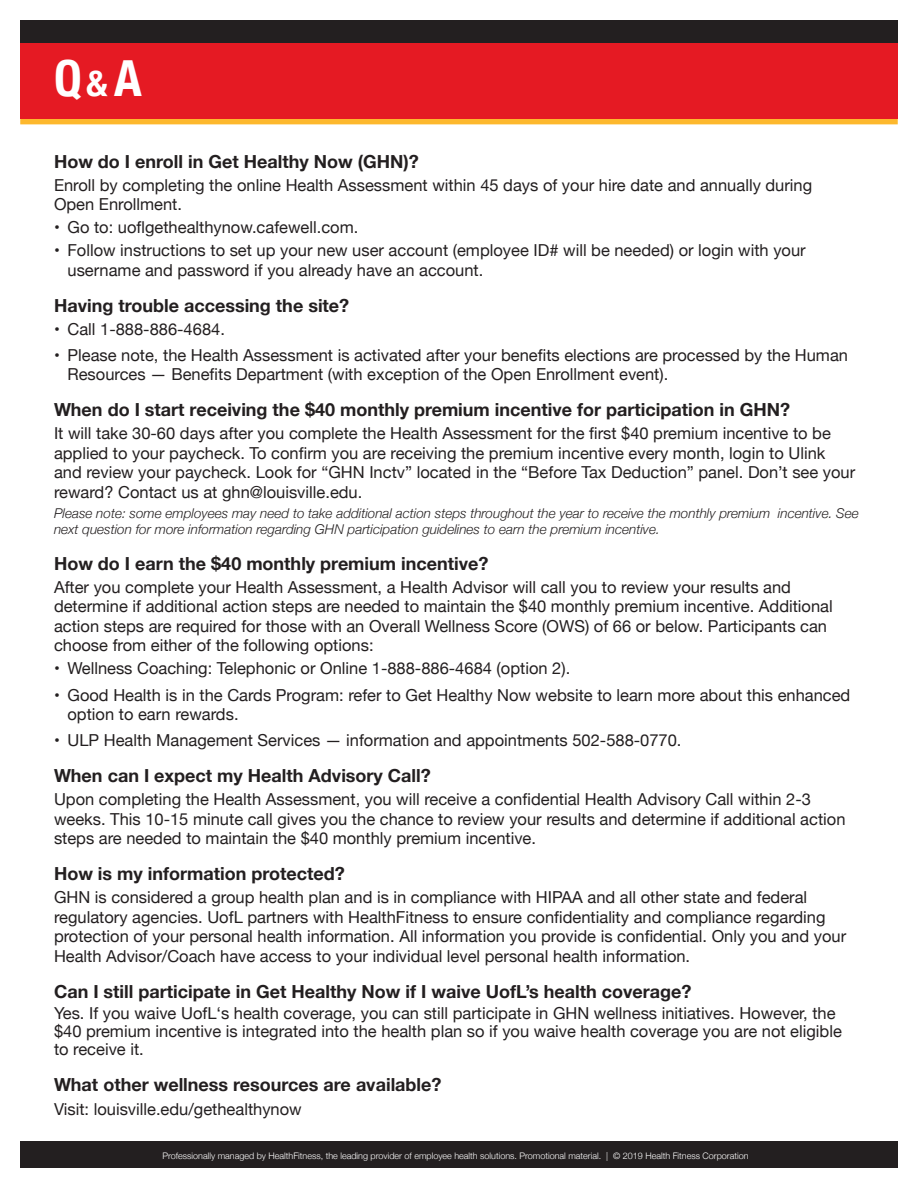
<style>
.page{position:relative;width:918px;height:1188px;background:#fff}
.page>*{position:absolute;margin:0;border:0;box-sizing:border-box;transform-origin:0 0}
.t1{font:700 condensed 49.8px "Helvetica Neue";color:#fff}
.t2{font:700 18px "Helvetica Neue";color:#231f20}
.t3{font:16.5px/19.5px "Helvetica Neue";color:#231f20}
.t4{font:italic 300 13.5px/16.5px "Helvetica Neue";color:#231f20}
.t5{font:300 9px "Helvetica Neue";color:#fff}
.s1{font-size:35.55px}
</style>
<div class="page">
<div style="left:20px;top:1141px;width:878px;height:27px;background:#231f20"></div>
<div style="left:20px;top:118px;width:878px;height:6px;background:#fdb82d"></div>
<div style="left:20px;top:38px;width:878px;height:81px;background:#e51a23"></div>
<div style="left:20px;top:20px;width:878px;height:23px;background:#231f20"></div>
<p class="t1" style="left:54px;top:37px;width:89px">Q<span class="s1">&amp;</span>A</p>
<p class="t2" style="left:54px;top:148px;width:366px">How do I enroll in Get Healthy Now (GHN)?</p>
<p class="t3" style="left:54px;top:176px;width:760px">Enroll by completing the online Health Assessment within 45 days of your hire date and annually during<br>Open Enrollment.</p>
<p class="t3" style="left:54px;top:219px;width:306px">• Go to: uoflgethealthynow.cafewell.com.</p>
<p class="t3" style="left:68px;top:242px;width:740px;text-indent:-14px">• Follow instructions to set up your new user account (employee ID# will be needed) or login with your username and password if you already have an account.</p>
<p class="t2" style="left:54px;top:291px;width:297px">Having trouble accessing the site?</p>
<p class="t3" style="left:54px;top:320px;width:172px">• Call 1-888-886-4684.</p>
<p class="t3" style="left:68px;top:346px;width:782px;text-indent:-14px">• Please note, the Health Assessment is activated after your benefits elections are processed by the Human<br>Resources — Benefits Department (with exception of the Open Enrollment event).</p>
<p class="t2" style="left:54px;top:396px;width:738px">When do I start receiving the $40 monthly premium incentive for participation in GHN?</p>
<p class="t3" style="left:54px;top:425px;width:803px">It will take 30-60 days after you complete the Health Assessment for the first $40 premium incentive to be applied to your paycheck. To confirm you are receiving the premium incentive every month, login to Ulink and review your paycheck. Look for “GHN Inctv” located in the “Before Tax Deduction” panel. Don’t see your reward? Contact us at ghn@louisville.edu.</p>
<p class="t4" style="left:54px;top:504px;width:806px">Please note: some employees may need to take additional action steps throughout the year to receive the monthly premium incentive. See next question for more information regarding GHN participation guidelines to earn the premium incentive.</p>
<p class="t2" style="left:54px;top:550px;width:436px">How do I earn the $40 monthly premium incentive?</p>
<p class="t3" style="left:54px;top:578px;width:780px">After you complete your Health Assessment, a Health Advisor will call you to review your results and determine if additional action steps are needed to maintain the $40 monthly premium incentive. Additional action steps are required for those with an Overall Wellness Score (OWS) of 66 or below. Participants can choose from either of the following options:</p>
<p class="t3" style="left:54px;top:660px;width:518px">• Wellness Coaching: Telephonic or Online 1-888-886-4684 (option 2).</p>
<p class="t3" style="left:68px;top:686px;width:784px;text-indent:-14px">• Good Health is in the Cards Program: refer to Get Healthy Now website to learn more about this enhanced option to earn rewards.</p>
<p class="t3" style="left:54px;top:732px;width:629px">• ULP Health Management Services — information and appointments 502-588-0770.</p>
<p class="t2" style="left:54px;top:762px;width:378px">When can I expect my Health Advisory Call?</p>
<p class="t3" style="left:54px;top:791px;width:793px">Upon completing the Health Assessment, you will receive a confidential Health Advisory Call within 2-3 weeks. This 10-15 minute call gives you the chance to review your results and determine if additional action steps are needed to maintain the $40 monthly premium incentive.</p>
<p class="t2" style="left:54px;top:860px;width:292px">How is my information protected?</p>
<p class="t3" style="left:54px;top:888px;width:794px">GHN is considered a group health plan and is in compliance with HIPAA and all other state and federal regulatory agencies. UofL partners with HealthFitness to ensure confidentiality and compliance regarding protection of your personal health information. All information you provide is confidential. Only you and your Health Advisor/Coach have access to your individual level personal health information.</p>
<p class="t2" style="left:54px;top:977px;width:639px">Can I still participate in Get Healthy Now if I waive UofL’s health coverage?</p>
<p class="t3" style="left:54px;top:1005px;width:789px;line-height:18px">Yes. If you waive UofL‘s health coverage, you can still participate in GHN wellness initiatives. However, the $40 premium incentive is integrated into the health plan so if you waive health coverage you are not eligible to receive it.</p>
<p class="t2" style="left:54px;top:1070px;width:389px">What other wellness resources are available?</p>
<p class="t3" style="left:54px;top:1101px;width:249px">Visit: louisville.edu/gethealthynow</p>
<p class="t5" style="left:163px;top:1148px;width:588px">Professionally managed by HealthFitness, the leading provider of employee health solutions. Promotional material. | © 2019 Health Fitness Corporation</p>
</div>
